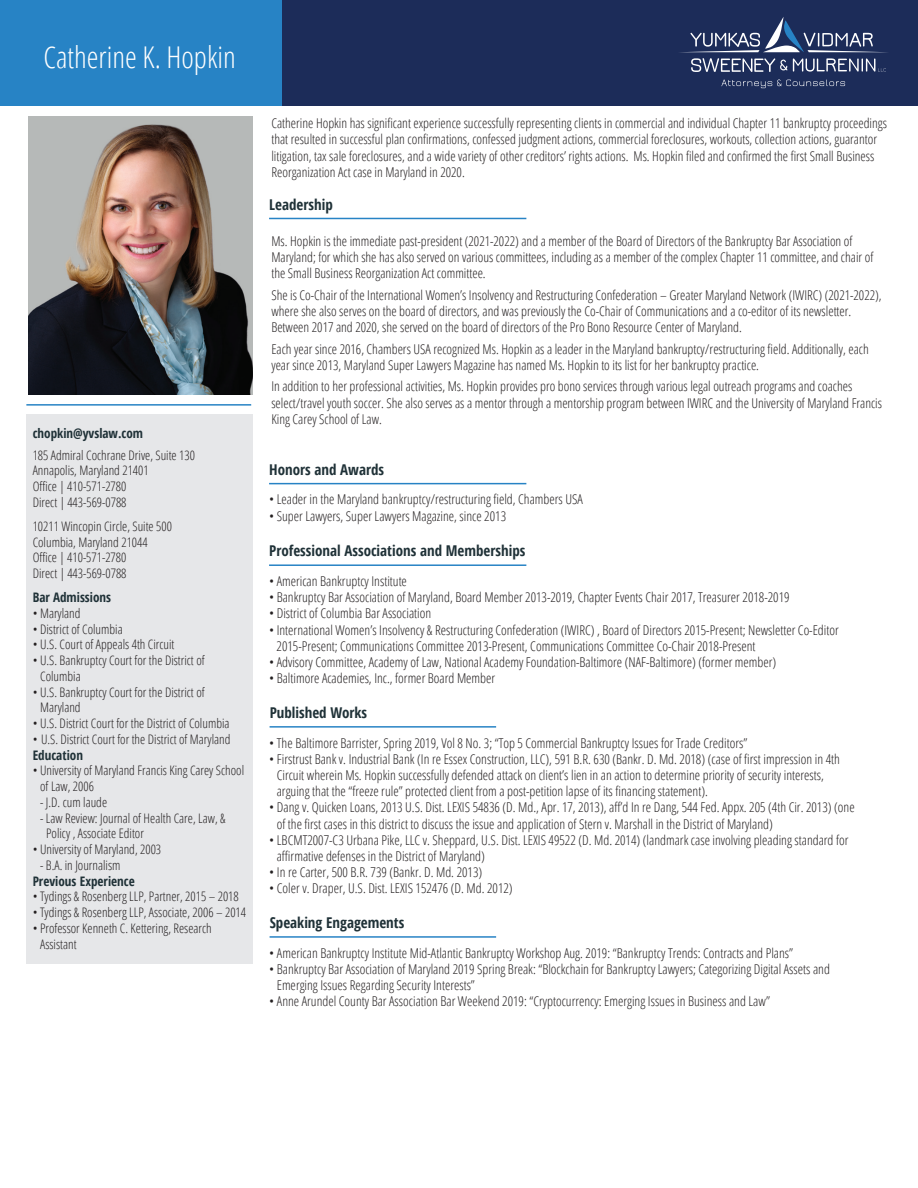
<style>
.page{position:relative;width:918px;height:1188px;background:#fff}
.page>*{position:absolute;margin:0;border:0;box-sizing:border-box;transform-origin:0 0}
.t1{font:300 condensed 30px "Open Sans";color:#fff}
.t2{font:700 condensed 14.85px "Open Sans";color:#1f3137}
.t3{font:300 condensed 13.5px/16.2px "Open Sans";color:#231f20}
.t4{font:300 condensed 13.2px/15.8px "Open Sans";color:#231f20}
.t5{font:700 condensed 13.2px "Open Sans";color:#1f3137}
</style>
<div class="page">
<div style="left:0;top:0;width:918px;height:106px;background:#1c2c59"></div>
<hr style="left:269px;top:564px;width:257px;height:2px;background:#2783c5">
<hr style="left:269px;top:483px;width:257px;height:1px;background:#2783c5">
<hr style="left:269px;top:218px;width:257px;height:1px;background:#2783c5">
<svg style="left:721px;top:79px;width:124px;height:9px"></svg>
<svg style="left:691px;top:58px;width:96px;height:14px"></svg>
<svg style="left:793px;top:58px;width:93px;height:14px"></svg>
<svg style="left:689px;top:17px;width:189px;height:35px"></svg>
<div style="left:26px;top:414px;width:227px;height:550px;background:#e6e7e9"></div>
<hr style="left:26px;top:404px;width:225px;height:2px;background:#2783c5">
<div style="left:0;top:0;width:281px;height:106px;background:#2783c5"></div>
<img style="left:28px;top:116px;width:225px;height:278px">
<hr style="left:270px;top:726px;width:226px;height:2px;background:#2783c5">
<hr style="left:270px;top:936px;width:226px;height:2px;background:#2783c5">
<h1 class="t1" style="left:43px;top:37px;width:194px">Catherine K. Hopkin</h1>
<p class="t5" style="left:33px;top:424px;width:112px">chopkin@yvslaw.com</p>
<p class="t4" style="left:33px;top:447px;width:164px">185 Admiral Cochrane Drive, Suite 130<br>Annapolis, Maryland 21401<br>Office | 410-571-2780<br>Direct | 443-569-0788</p>
<p class="t4" style="left:33px;top:518px;width:141px">10211 Wincopin Circle, Suite 500<br>Columbia, Maryland 21044<br>Office | 410-571-2780<br>Direct | 443-569-0788</p>
<p class="t5" style="left:33px;top:588px;width:80px">Bar Admissions</p>
<p class="t4" style="left:33px;top:605px;width:49px">• Maryland</p>
<p class="t4" style="left:33px;top:621px;width:92px">• District of Columbia</p>
<p class="t4" style="left:33px;top:636px;width:143px">• U.S. Court of Appeals 4th Circuit</p>
<p class="t4" style="left:40px;top:652px;width:166px;text-indent:-7px">• U.S. Bankruptcy Court for the District of<br>Columbia</p>
<p class="t4" style="left:40px;top:684px;width:166px;text-indent:-7px">• U.S. Bankruptcy Court for the District of<br>Maryland</p>
<p class="t4" style="left:33px;top:715px;width:198px">• U.S. District Court for the District of Columbia</p>
<p class="t4" style="left:33px;top:731px;width:199px">• U.S. District Court for the District of Maryland</p>
<p class="t5" style="left:33px;top:746px;width:52px">Education</p>
<p class="t4" style="left:40px;top:762px;width:205px;text-indent:-7px">• University of Maryland Francis King Carey School of Law, 2006</p>
<p class="t4" style="left:40px;top:794px;width:69px">- J.D. cum laude</p>
<p class="t4" style="left:46px;top:810px;width:181px;text-indent:-6px">- Law Review: Journal of Health Care, Law, &amp;<br>Policy , Associate Editor</p>
<p class="t4" style="left:33px;top:841px;width:130px">• University of Maryland, 2003</p>
<p class="t4" style="left:40px;top:857px;width:82px">- B.A. in Journalism</p>
<p class="t5" style="left:33px;top:872px;width:104px">Previous Experience</p>
<p class="t4" style="left:33px;top:888px;width:208px">• Tydings &amp; Rosenberg LLP, Partner, 2015 – 2018</p>
<p class="t4" style="left:33px;top:904px;width:215px">• Tydings &amp; Rosenberg LLP, Associate, 2006 – 2014</p>
<p class="t4" style="left:40px;top:920px;width:173px;text-indent:-7px">• Professor Kenneth C. Kettering, Research<br>Assistant</p>
<p class="t3" style="left:271px;top:115px;width:617px">Catherine Hopkin has significant experience successfully representing clients in commercial and individual Chapter 11 bankruptcy proceedings that resulted in successful plan confirmations, confessed judgment actions, commercial foreclosures, workouts, collection actions, guarantor litigation, tax sale foreclosures, and a wide variety of other creditors’ rights actions. Ms. Hopkin filed and confirmed the first Small Business Reorganization Act case in Maryland in 2020.</p>
<p class="t2" style="left:269px;top:194px;width:65px">Leadership</p>
<p class="t3" style="left:271px;top:232px;width:604px">Ms. Hopkin is the immediate past-president (2021-2022) and a member of the Board of Directors of the Bankruptcy Bar Association of<br>Maryland; for which she has also served on various committees, including as a member of the complex Chapter 11 committee, and chair of the Small Business Reorganization Act committee.</p>
<p class="t3" style="left:271px;top:286px;width:612px">She is Co-Chair of the International Women’s Insolvency and Restructuring Confederation – Greater Maryland Network (IWIRC) (2021-2022), where she also serves on the board of directors, and was previously the Co-Chair of Communications and a co-editor of its newsletter.<br>Between 2017 and 2020, she served on the board of directors of the Pro Bono Resource Center of Maryland.</p>
<p class="t3" style="left:271px;top:340px;width:599px">Each year since 2016, Chambers USA recognized Ms. Hopkin as a leader in the Maryland bankruptcy/restructuring field. Additionally, each year since 2013, Maryland Super Lawyers Magazine has named Ms. Hopkin to its list for her bankruptcy practice.</p>
<p class="t3" style="left:271px;top:378px;width:612px">In addition to her professional activities, Ms. Hopkin provides pro bono services through various legal outreach programs and coaches select/travel youth soccer. She also serves as a mentor through a mentorship program between IWIRC and the University of Maryland Francis<br>King Carey School of Law.</p>
<p class="t2" style="left:269px;top:459px;width:117px">Honors and Awards</p>
<p class="t3" style="left:269px;top:491px;width:315px">• Leader in the Maryland bankruptcy/restructuring field, Chambers USA</p>
<p class="t3" style="left:269px;top:507px;width:239px">• Super Lawyers, Super Lawyers Magazine, since 2013</p>
<p class="t2" style="left:269px;top:541px;width:258px">Professional Associations and Memberships</p>
<p class="t3" style="left:269px;top:573px;width:139px">• American Bankruptcy Institute</p>
<p class="t3" style="left:269px;top:589px;width:522px">• Bankruptcy Bar Association of Maryland, Board Member 2013-2019, Chapter Events Chair 2017, Treasurer 2018-2019</p>
<p class="t3" style="left:269px;top:605px;width:164px">• District of Columbia Bar Association</p>
<p class="t3" style="left:277px;top:621px;width:564px;text-indent:-8px">• International Women’s Insolvency &amp; Restructuring Confederation (IWIRC) , Board of Directors 2015-Present; Newsletter Co-Editor<br>2015-Present; Communications Committee 2013-Present, Communications Committee Co-Chair 2018-Present</p>
<p class="t3" style="left:269px;top:654px;width:509px">• Advisory Committee, Academy of Law, National Academy Foundation-Baltimore (NAF-Baltimore) (former member)</p>
<p class="t3" style="left:269px;top:670px;width:228px">• Baltimore Academies, Inc., former Board Member</p>
<p class="t2" style="left:270px;top:702px;width:99px">Published Works</p>
<p class="t3" style="left:269px;top:734px;width:480px">• The Baltimore Barrister, Spring 2019, Vol 8 No. 3; “Top 5 Commercial Bankruptcy Issues for Trade Creditors”</p>
<p class="t3" style="left:277px;top:750px;width:565px;text-indent:-8px">• Firstrust Bank v. Industrial Bank (In re Essex Construction, LLC), 591 B.R. 630 (Bankr. D. Md. 2018) (case of first impression in 4th<br>Circuit wherein Ms. Hopkin successfully defended attack on client’s lien in an action to determine priority of security interests, arguing that the “freeze rule” protected client from a post-petition lapse of its financing statement).</p>
<p class="t3" style="left:277px;top:799px;width:579px;text-indent:-8px">• Dang v. Quicken Loans, 2013 U.S. Dist. LEXIS 54836 (D. Md., Apr. 17, 2013), aff’d In re Dang, 544 Fed. Appx. 205 (4th Cir. 2013) (one of the first cases in this district to discuss the issue and application of Stern v. Marshall in the District of Maryland)</p>
<p class="t3" style="left:277px;top:831px;width:573px;text-indent:-8px">• LBCMT2007-C3 Urbana Pike, LLC v. Sheppard, U.S. Dist. LEXIS 49522 (D. Md. 2014) (landmark case involving pleading standard for affirmative defenses in the District of Maryland)</p>
<p class="t3" style="left:269px;top:864px;width:214px">• In re Carter, 500 B.R. 739 (Bankr. D. Md. 2013)</p>
<p class="t3" style="left:269px;top:880px;width:245px">• Coler v. Draper, U.S. Dist. LEXIS 152476 (D. Md. 2012)</p>
<p class="t2" style="left:270px;top:912px;width:136px">Speaking Engagements</p>
<p class="t3" style="left:269px;top:944px;width:525px">• American Bankruptcy Institute Mid-Atlantic Bankruptcy Workshop Aug. 2019: “Bankruptcy Trends: Contracts and Plans”</p>
<p class="t3" style="left:277px;top:960px;width:555px;text-indent:-8px">• Bankruptcy Bar Association of Maryland 2019 Spring Break: “Blockchain for Bankruptcy Lawyers; Categorizing Digital Assets and<br>Emerging Issues Regarding Security Interests”</p>
<p class="t3" style="left:269px;top:993px;width:502px">• Anne Arundel County Bar Association Bar Weekend 2019: “Cryptocurrency: Emerging Issues in Business and Law”</p>
</div>
